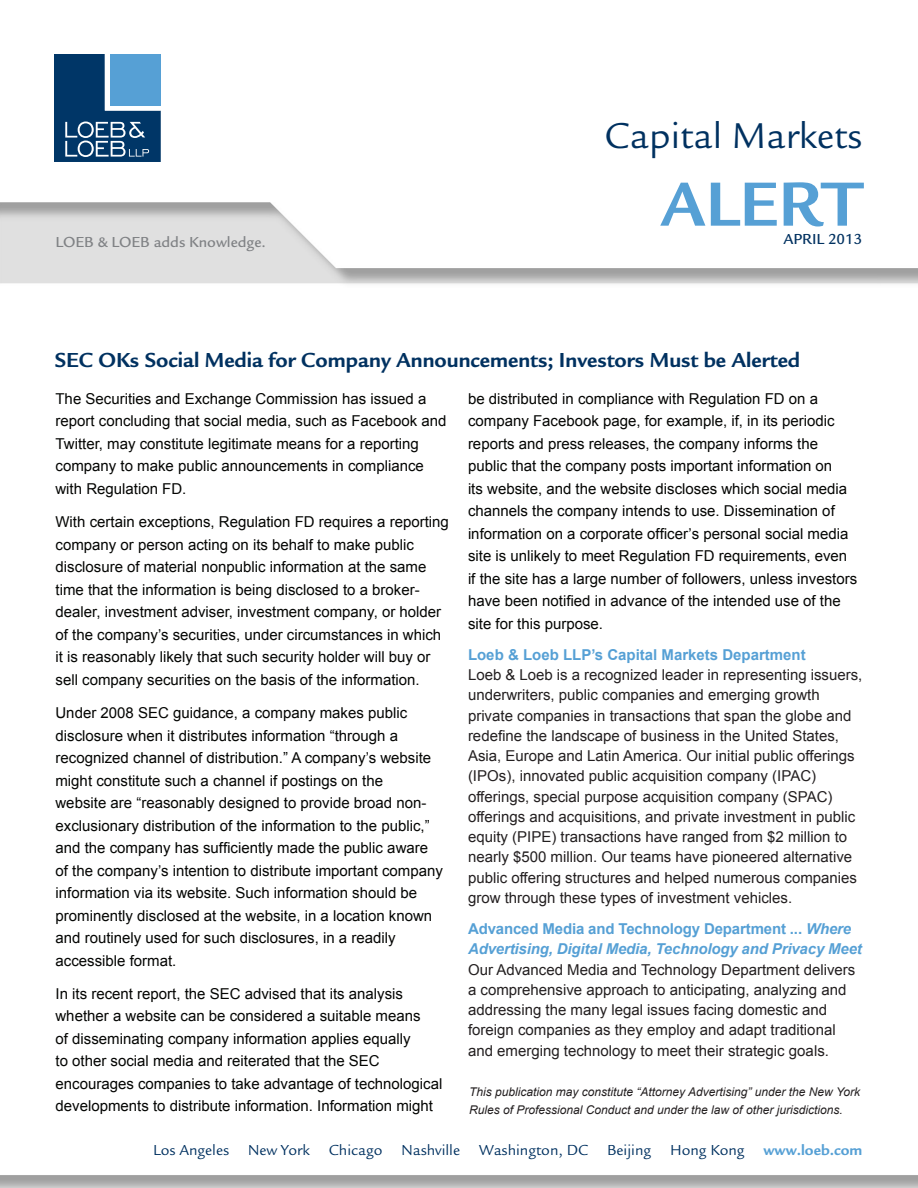
<style>
.page{position:relative;width:918px;height:1188px;background:#fff}
.page>*{position:absolute;margin:0;border:0;box-sizing:border-box;transform-origin:0 0}
._03__Body{font:700 64.5px "Legacy Sans";color:#56a0d5}
._03__Body-2{font:37.2px "Legacy Sans";color:#003160}
._01__Article_Title{font:700 21px "Legacy Sans";color:#003160}
._03__Body-3{font:15px/22.5px "Arial";color:#040503}
._03__Body-4{font:15px/20.2px "Arial";color:#231f20}
._03__Body-5{font:italic 700 15px/20.2px "Arial";letter-spacing:-.01em;color:#56a0d5}
.t1{font:15px "Legacy Sans";color:#003160}
._03__Body-6{font:700 15px "Arial";color:#56a0d5}
.t2{font:500 15px "Legacy Sans";color:#808285}
.t3{font:700 15px "Legacy Sans";color:#56a0d5}
._03__Body-7{font:500 15px "Legacy Sans";color:#003160}
.t4{font:italic 12px/18px "Arial";color:#231f20}
.s1{font-style:normal}
</style>
<div class="page">
<svg style="left:54px;top:54px;width:107px;height:108px;background:#316591"></svg>
<p class="t2" style="left:56px;top:233px;width:212px">LOEB &amp; LOEB adds Knowledge.</p>
<p class="_03__Body-2" style="left:604px;top:114px;width:260px">Capital Markets</p>
<p class="_03__Body" style="left:660px;top:165px;width:204px">ALERT</p>
<p class="_03__Body-7" style="left:783px;top:230px;width:81px">APRIL 2013</p>
<p class="_01__Article_Title" style="left:55px;top:347px;width:747px">SEC OKs Social Media for Company Announcements; Investors Must be Alerted</p>
<p class="_03__Body-3" style="left:56px;top:388px;width:393px">The Securities and Exchange Commission has issued a report concluding that social media, such as Facebook and Twitter, may constitute legitimate means for a reporting company to make public announcements in compliance with Regulation FD.</p>
<p class="_03__Body-3" style="left:56px;top:511px;width:395px">With certain exceptions, Regulation FD requires a reporting company or person acting on its behalf to make public disclosure of material nonpublic information at the same time that the information is being disclosed to a broker&shy;dealer, investment adviser, investment company, or holder of the company’s securities, under circumstances in which it is reasonably likely that such security holder will buy or sell company securities on the basis of the information.</p>
<p class="_03__Body-3" style="left:56px;top:702px;width:389px">Under 2008 SEC guidance, a company makes public disclosure when it distributes information “through a recognized channel of distribution.” A company’s website might constitute such a channel if postings on the<br>website are “reasonably designed to provide broad non&shy;exclusionary distribution of the information to the public,” and the company has sufficiently made the public aware of the company’s intention to distribute important company information via its website. Such information should be prominently disclosed at the website, in a location known and routinely used for such disclosures, in a readily accessible format.</p>
<p class="_03__Body-3" style="left:56px;top:982px;width:388px">In its recent report, the SEC advised that its analysis whether a website can be considered a suitable means<br>of disseminating company information applies equally<br>to other social media and reiterated that the SEC encourages companies to take advantage of technological developments to distribute information. Information might</p>
<p class="_03__Body-3" style="left:468px;top:388px;width:391px">be distributed in compliance with Regulation FD on a company Facebook page, for example, if, in its periodic reports and press releases, the company informs the public that the company posts important information on<br>its website, and the website discloses which social media channels the company intends to use. Dissemination of information on a corporate officer’s personal social media site is unlikely to meet Regulation FD requirements, even if the site has a large number of followers, unless investors have been notified in advance of the intended use of the site for this purpose.</p>
<p class="_03__Body-6" style="left:468px;top:645px;width:339px">Loeb &amp; Loeb LLP’s Capital Markets Department</p>
<p class="_03__Body-4" style="left:468px;top:665px;width:396px">Loeb &amp; Loeb is a recognized leader in representing issuers, underwriters, public companies and emerging growth private companies in transactions that span the globe and redefine the landscape of business in the United States, Asia, Europe and Latin America. Our initial public offerings (IPOs), innovated public acquisition company (IPAC) offerings, special purpose acquisition company (SPAC) offerings and acquisitions, and private investment in public equity (PIPE) transactions have ranged from $2 million to nearly $500 million. Our teams have pioneered alternative public offering structures and helped numerous companies grow through these types of investment vehicles.</p>
<p class="_03__Body-5" style="left:468px;top:919px;width:395px"><span class="s1">Advanced Media and Technology Department ...</span> Where<br>Advertising, Digital Media, Technology and Privacy Meet</p>
<p class="_03__Body-4" style="left:468px;top:959px;width:389px">Our Advanced Media and Technology Department delivers a comprehensive approach to anticipating, analyzing and addressing the many legal issues facing domestic and foreign companies as they employ and adapt traditional and emerging technology to meet their strategic goals.</p>
<p class="t4" style="left:469px;top:1083px;width:392px">This publication may constitute “Attorney Advertising” under the New York<br>Rules of Professional Conduct and under the law of other jurisdictions.</p>
<p class="t1" style="left:153px;top:1141px;width:77px">Los Angeles</p>
<p class="t1" style="left:248px;top:1141px;width:63px">New York</p>
<p class="t1" style="left:329px;top:1141px;width:55px">Chicago</p>
<p class="t1" style="left:401px;top:1141px;width:60px">Nashville</p>
<p class="t1" style="left:479px;top:1141px;width:111px">Washington, DC</p>
<p class="t1" style="left:607px;top:1141px;width:45px">Beijing</p>
<p class="t1" style="left:670px;top:1141px;width:76px">Hong Kong</p>
<p class="t3" style="left:763px;top:1141px;width:101px">www.loeb.com</p>
</div>
